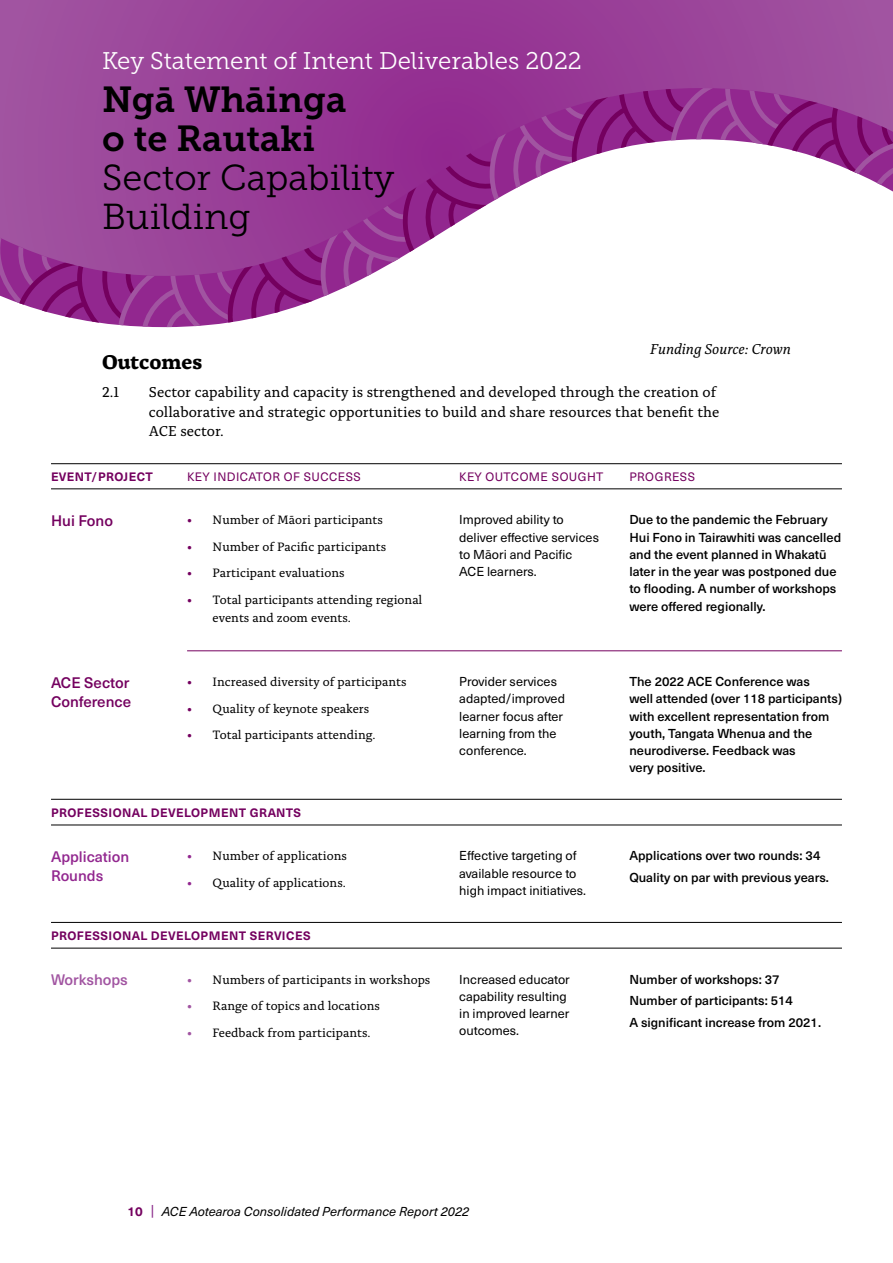
<style>
.page{position:relative;width:893px;height:1263px;background:#fff}
.page>*{position:absolute;margin:0;border:0;box-sizing:border-box;transform-origin:0 0}
.t1{font:36px/39px "Museo Slab 300";color:#000}
.t2{font:36px/39px "Museo Slab 700";color:#000}
.t3{font:24px "Museo Slab 300";color:#fff}
.t4{font:700 21px "Alda OTCEV";color:#000}
.t5{font:15px/19.5px "Alda OTCEV";color:#000}
.t6{font:500 15px/19.5px "Neue Haas Unica W1 G";color:#74005f}
.t7{font:italic 15px "Alda OTCEV";letter-spacing:-.005em;color:#000}
.t8{font:500 15px/19.5px "Neue Haas Unica W1 G";color:#92278f}
.t9{font:500 15px "Neue Haas Unica W1 G";color:#a154a1}
.t10{font:500 12.75px/17.2px "Neue Haas Unica W1 G";color:#000}
.t11{font:12.75px/18px "Alda OTCEV";color:#000}
.t12{font:12.75px/17.2px "Neue Haas Unica W1 G";color:#000}
.t13{font:italic 12.75px "Neue Haas Unica W1 G";color:#000}
.t14{font:700 12.75px "Neue Haas Unica W1 G";color:#74005f}
.t15{font:700 12px "Neue Haas Unica W1 G";letter-spacing:.04em;color:#74005f}
.t16{font:12px "Neue Haas Unica W1 G";letter-spacing:.04em;color:#74005f}
.s1{font-weight:700;color:#74005f}
.s2{font-weight:700;color:#92278f}
.s3{font-weight:700;color:#a154a1}
</style>
<div class="page">
<svg style="left:152px;top:1205px;width:1px;height:13px"></svg>
<svg style="left:0;top:0;width:893px;height:88px;background:#9a4298"></svg>
<svg style="left:0;top:88px;width:893px;height:239px"></svg>
<hr style="left:187px;top:650px;width:655px;height:1px;background:#74005f">
<hr style="left:51px;top:799px;width:791px;height:1px;background:#000">
<hr style="left:51px;top:922px;width:791px;height:1px;background:#000">
<hr style="left:51px;top:825px;width:791px;height:1px;background:#000">
<hr style="left:51px;top:948px;width:791px;height:1px;background:#000">
<hr style="left:51px;top:463px;width:791px;height:1px;background:#000">
<hr style="left:51px;top:489px;width:791px;height:1px;background:#000">
<h2 class="t3" style="left:102px;top:48px;width:481px">Key Statement of Intent Deliverables 2022</h2>
<h1 class="t2" style="left:102px;top:80px;width:246px">Ngā Whāinga o te Rautaki</h1>
<h1 class="t1" style="left:102px;top:158px;width:294px">Sector Capability<br>Building</h1>
<p class="t7" style="left:650px;top:337px;width:142px">Funding Source: Crown</p>
<h3 class="t4" style="left:102px;top:345px;width:102px">Outcomes</h3>
<p class="t5" style="left:102px;top:381px;width:19px">2.1</p>
<p class="t5" style="left:149px;top:381px;width:572px">Sector capability and capacity is strengthened and developed through the creation of collaborative and strategic opportunities to build and share resources that benefit the<br>ACE sector.</p>
<p class="t15" style="left:51px;top:467px;width:103px">EVENT/PROJECT</p>
<p class="t16" style="left:187px;top:468px;width:175px">KEY INDICATOR OF SUCCESS</p>
<p class="t16" style="left:459px;top:468px;width:146px">KEY OUTCOME SOUGHT</p>
<p class="t16" style="left:629px;top:468px;width:67px">PROGRESS</p>
<p class="t6" style="left:51px;top:510px;width:63px">Hui Fono</p>
<p class="t11" style="left:187px;top:510px;width:197px"><span class="s1">•</span> Number of Māori participants</p>
<p class="t11" style="left:187px;top:536px;width:201px"><span class="s1">•</span> Number of Pacific participants</p>
<p class="t11" style="left:187px;top:563px;width:159px"><span class="s1">•</span> Participant evaluations</p>
<p class="t11" style="left:213px;top:590px;width:211px;text-indent:-26px"><span class="s1">•</span> Total participants attending regional events and zoom events.</p>
<p class="t12" style="left:459px;top:510px;width:141px">Improved ability to deliver effective services to Māori and Pacific<br>ACE learners.</p>
<p class="t10" style="left:629px;top:510px;width:214px">Due to the pandemic the February<br>Hui Fono in Tairawhiti was cancelled and the event planned in Whakatū later in the year was postponed due to flooding. A number of workshops were offered regionally.</p>
<p class="t6" style="left:51px;top:672px;width:82px">ACE Sector<br>Conference</p>
<p class="t11" style="left:187px;top:672px;width:221px"><span class="s1">•</span> Increased diversity of participants</p>
<p class="t11" style="left:187px;top:698px;width:184px"><span class="s1">•</span> Quality of keynote speakers</p>
<p class="t11" style="left:187px;top:725px;width:190px"><span class="s1">•</span> Total participants attending.</p>
<p class="t12" style="left:459px;top:672px;width:107px">Provider services adapted/improved learner focus after learning from the conference.</p>
<p class="t10" style="left:629px;top:672px;width:214px">The 2022 ACE Conference was<br>well attended (over 118 participants) with excellent representation from youth, Tangata Whenua and the neurodiverse. Feedback was<br>very positive.</p>
<p class="t15" style="left:51px;top:804px;width:252px">PROFESSIONAL DEVELOPMENT GRANTS</p>
<p class="t8" style="left:51px;top:846px;width:80px">Application<br>Rounds</p>
<p class="t11" style="left:187px;top:846px;width:161px"><span class="s2">•</span> Number of applications</p>
<p class="t11" style="left:187px;top:872px;width:160px"><span class="s2">•</span> Quality of applications.</p>
<p class="t12" style="left:459px;top:846px;width:128px">Effective targeting of available resource to high impact initiatives.</p>
<p class="t10" style="left:629px;top:844px;width:201px;line-height:21.5px">Applications over two rounds: 34<br>Quality on par with previous years.</p>
<p class="t15" style="left:51px;top:927px;width:261px">PROFESSIONAL DEVELOPMENT SERVICES</p>
<p class="t9" style="left:51px;top:969px;width:78px">Workshops</p>
<p class="t11" style="left:187px;top:969px;width:245px"><span class="s3">•</span> Numbers of participants in workshops</p>
<p class="t11" style="left:187px;top:996px;width:194px"><span class="s3">•</span> Range of topics and locations</p>
<p class="t11" style="left:187px;top:1022px;width:185px"><span class="s3">•</span> Feedback from participants.</p>
<p class="t12" style="left:459px;top:970px;width:112px">Increased educator capability resulting in improved learner outcomes.</p>
<p class="t10" style="left:629px;top:967px;width:193px;line-height:21.5px">Number of workshops: 37<br>Number of participants: 514<br>A significant increase from 2021.</p>
<p class="t14" style="left:128px;top:1202px;width:17px">10</p>
<p class="t13" style="left:162px;top:1202px;width:309px">ACE Aotearoa Consolidated Performance Report 2022</p>
</div>
